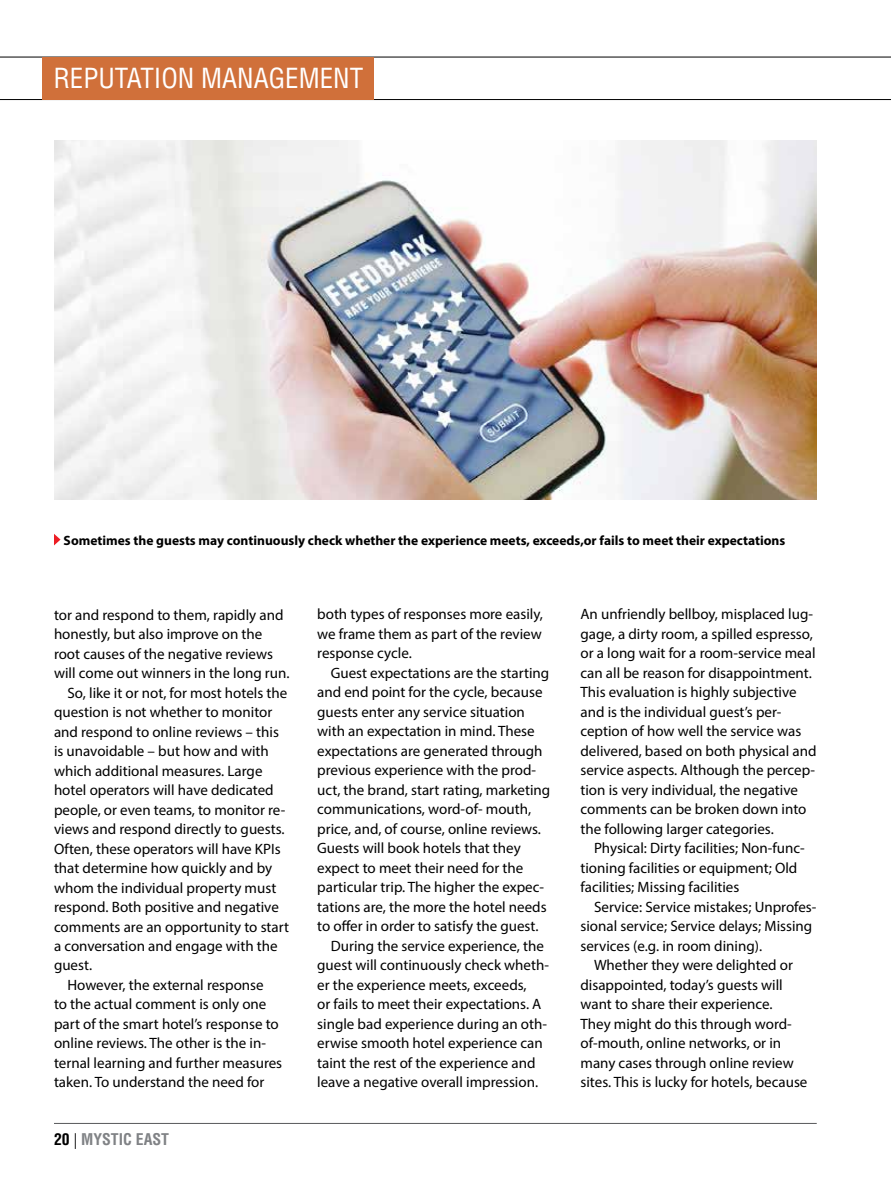
<style>
.page{position:relative;width:891px;height:1188px;background:#fff}
.page>*{position:absolute;margin:0;border:0;box-sizing:border-box;transform-origin:0 0}
.t1{font:condensed 27px "Helvetica LT Std";color:#fff}
.t2{font:700 condensed 15.75px "Helvetica LT Std";color:#808285}
.t3{font:15px/19.5px "Myriad Pro";color:#000}
.t4{font:700 13.5px "Myriad Pro";color:#000}
.s1{color:#000}
.s2{font-weight:300;font-stretch:normal;color:#000}
</style>
<div class="page">
<hr style="left:54px;top:1123px;width:763px;height:1px;background:#58595b">
<hr style="left:0;top:57px;width:891px;height:1px;background:#000">
<hr style="left:0;top:99px;width:891px;height:1px;background:#000">
<img style="left:54px;top:140px;width:763px;height:360px">
<svg style="left:54px;top:534px;width:7px;height:11px"></svg>
<div style="left:43px;top:57px;width:331px;height:42px;background:#d0703a"></div>
<h1 class="t1" style="left:53px;top:61px;width:311px">REPUTATION MANAGEMENT</h1>
<p class="t4" style="left:64px;top:531px;width:723px">Sometimes the guests may continuously check whether the experience meets, exceeds,or fails to meet their expectations</p>
<p class="t3" style="left:54px;top:604px;width:231px">tor and respond to them, rapidly and</p>
<p class="t3" style="left:54px;top:624px;width:210px">honestly, but also improve on the</p>
<p class="t3" style="left:54px;top:643px;width:220px">root causes of the negative reviews</p>
<p class="t3" style="left:54px;top:663px;width:237px">will come out winners in the long run.</p>
<p class="t3" style="left:68px;top:682px;width:221px">So, like it or not, for most hotels the</p>
<p class="t3" style="left:54px;top:702px;width:220px">question is not whether to monitor</p>
<p class="t3" style="left:54px;top:721px;width:227px">and respond to online reviews – this</p>
<p class="t3" style="left:54px;top:741px;width:216px">is unavoidable – but how and with</p>
<p class="t3" style="left:54px;top:760px;width:210px">which additional measures. Large</p>
<p class="t3" style="left:54px;top:780px;width:221px">hotel operators will have dedicated</p>
<p class="t3" style="left:54px;top:799px;width:233px">people, or even teams, to monitor re-</p>
<p class="t3" style="left:54px;top:819px;width:232px">views and respond directly to guests.</p>
<p class="t3" style="left:54px;top:838px;width:228px">Often, these operators will have KPIs</p>
<p class="t3" style="left:54px;top:858px;width:220px">that determine how quickly and by</p>
<p class="t3" style="left:54px;top:877px;width:224px">whom the individual property must</p>
<p class="t3" style="left:54px;top:897px;width:226px">respond. Both positive and negative</p>
<p class="t3" style="left:54px;top:916px;width:237px">comments are an opportunity to start</p>
<p class="t3" style="left:54px;top:936px;width:225px">a conversation and engage with the</p>
<p class="t3" style="left:54px;top:955px;width:40px">guest.</p>
<p class="t3" style="left:68px;top:975px;width:198px">However, the external response</p>
<p class="t3" style="left:54px;top:994px;width:214px">to the actual comment is only one</p>
<p class="t3" style="left:54px;top:1014px;width:226px">part of the smart hotel’s response to</p>
<p class="t3" style="left:54px;top:1033px;width:214px">online reviews. The other is the in-</p>
<p class="t3" style="left:54px;top:1053px;width:230px">ternal learning and further measures</p>
<p class="t3" style="left:54px;top:1072px;width:212px">taken. To understand the need for</p>
<p class="t2" style="left:54px;top:1130px;width:117px"><span class="s1">20</span> <span class="s2">|</span> MYSTIC EAST</p>
<p class="t3" style="left:317px;top:604px;width:227px;text-align:justify">both types of responses more easily, we frame them as part of the review response cycle.</p>
<p class="t3" style="left:331px;top:663px;width:220px">Guest expectations are the starting</p>
<p class="t3" style="left:317px;top:682px;width:227px">and end point for the cycle, because</p>
<p class="t3" style="left:317px;top:702px;width:209px">guests enter any service situation</p>
<p class="t3" style="left:317px;top:721px;width:219px">with an expectation in mind. These</p>
<p class="t3" style="left:317px;top:741px;width:227px">expectations are generated through</p>
<p class="t3" style="left:317px;top:760px;width:220px">previous experience with the prod-</p>
<p class="t3" style="left:317px;top:780px;width:235px">uct, the brand, start rating, marketing</p>
<p class="t3" style="left:317px;top:799px;width:215px">communications, word-of- mouth,</p>
<p class="t3" style="left:317px;top:819px;width:225px">price, and, of course, online reviews.</p>
<p class="t3" style="left:317px;top:838px;width:205px">Guests will book hotels that they</p>
<p class="t3" style="left:317px;top:858px;width:208px">expect to meet their need for the</p>
<p class="t3" style="left:317px;top:877px;width:228px">particular trip. The higher the expec-</p>
<p class="t3" style="left:317px;top:897px;width:231px">tations are, the more the hotel needs</p>
<p class="t3" style="left:317px;top:916px;width:223px">to offer in order to satisfy the guest.</p>
<p class="t3" style="left:331px;top:936px;width:215px">During the service experience, the</p>
<p class="t3" style="left:317px;top:955px;width:233px">guest will continuously check wheth-</p>
<p class="t3" style="left:317px;top:975px;width:211px">er the experience meets, exceeds,</p>
<p class="t3" style="left:317px;top:994px;width:226px">or fails to meet their expectations. A</p>
<p class="t3" style="left:317px;top:1014px;width:231px">single bad experience during an oth-</p>
<p class="t3" style="left:317px;top:1033px;width:227px">erwise smooth hotel experience can</p>
<p class="t3" style="left:317px;top:1053px;width:220px">taint the rest of the experience and</p>
<p class="t3" style="left:317px;top:1072px;width:222px">leave a negative overall impression.</p>
<p class="t3" style="left:580px;top:604px;width:238px">An unfriendly bellboy, misplaced lug&shy;gage, a dirty room, a spilled espresso, or a long wait for a room-service meal can all be reason for disappointment.<br>This evaluation is highly subjective and is the individual guest’s per&shy;ception of how well the service was delivered, based on both physical and service aspects. Although the percep&shy;tion is very individual, the negative comments can be broken down into the following larger categories.</p>
<p class="t3" style="left:580px;top:838px;width:226px;text-indent:14px">Physical: Dirty facilities; Non-func&shy;tioning facilities or equipment; Old facilities; Missing facilities</p>
<p class="t3" style="left:594px;top:897px;width:224px">Service: Service mistakes; Unprofes-</p>
<p class="t3" style="left:580px;top:916px;width:233px">sional service; Service delays; Missing</p>
<p class="t3" style="left:580px;top:936px;width:183px">services (e.g. in room dining).</p>
<p class="t3" style="left:594px;top:955px;width:201px">Whether they were delighted or</p>
<p class="t3" style="left:580px;top:975px;width:204px">disappointed, today’s guests will</p>
<p class="t3" style="left:580px;top:994px;width:194px">want to share their experience.</p>
<p class="t3" style="left:580px;top:1014px;width:213px">They might do this through word-</p>
<p class="t3" style="left:580px;top:1033px;width:202px">of-mouth, online networks, or in</p>
<p class="t3" style="left:580px;top:1053px;width:215px">many cases through online review</p>
<p class="t3" style="left:580px;top:1072px;width:228px">sites. This is lucky for hotels, because</p>
</div>
